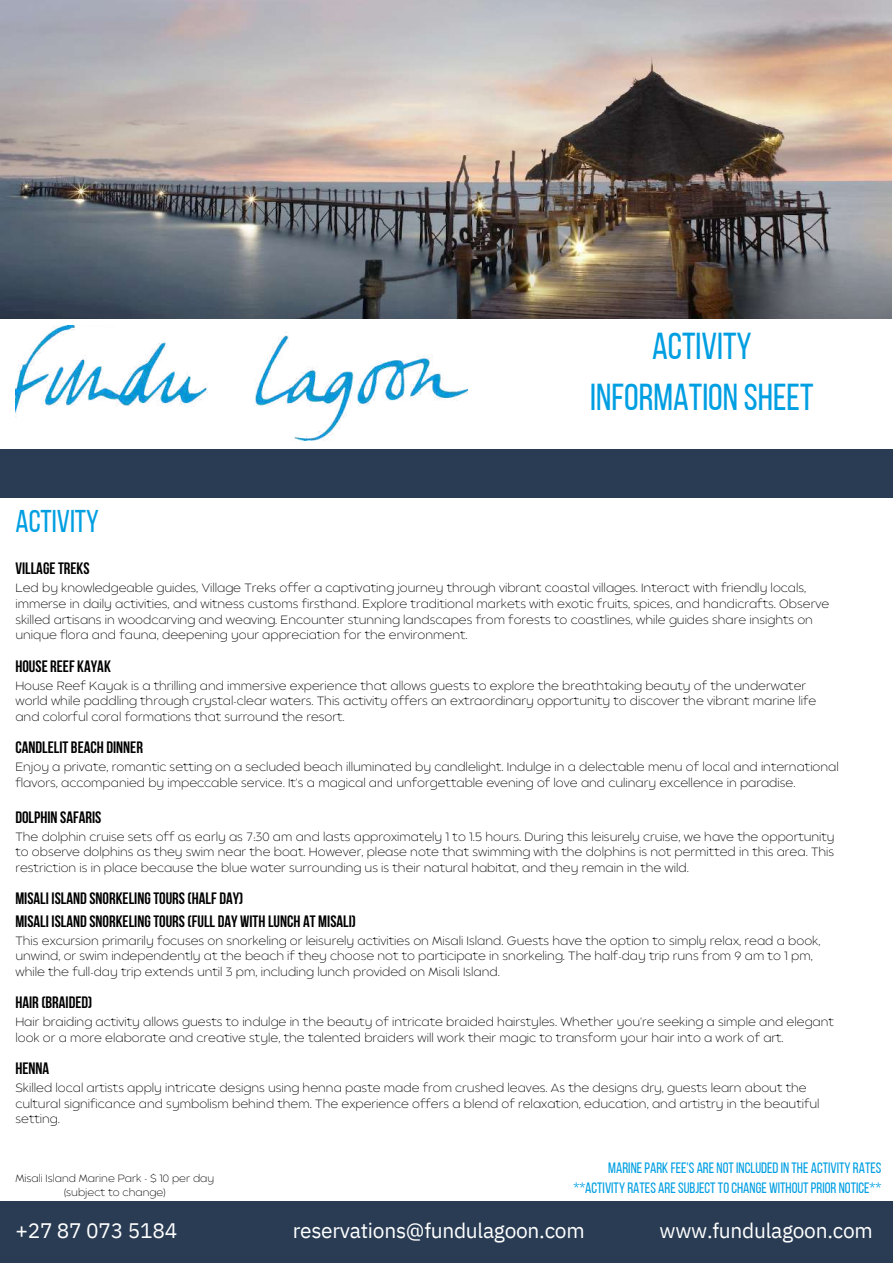
<style>
.page{position:relative;width:893px;height:1264px;background:#fff}
.page>*{position:absolute;margin:0;border:0;box-sizing:border-box;transform-origin:0 0}
.t1{font:37.35px/51.8px "Bebas Neue";color:#009fe2;text-align:center}
.t2{font:31.35px "Bebas Neue";color:#009fe2}
.t3{font:21px "IBM Plex Sans";letter-spacing:-.015em;color:#fff}
.t4{font:700 16.5px/22.5px "Bebas Neue";color:#000}
.t5{font:15px/20.2px "Bebas Neue";color:#009fe2;text-align:right}
.t6{font:200 12px/15.8px "Balgin";color:#000}
.t7{font:200 10.5px/14px "Balgin";color:#000;text-align:center}
</style>
<div class="page">
<img style="left:15px;top:326px;width:452px;height:114px">
<div style="left:0;top:1201px;width:892px;height:61px;background:#293c54"></div>
<img style="left:0;top:0;width:891px;height:319px">
<div style="left:0;top:449px;width:892px;height:49px;background:#293c54"></div>
<h2 class="t2" style="left:15px;top:509px;width:85px">ACTIVITY</h2>
<h1 class="t1" style="left:590px;top:323px;width:225px">ACTIVITY<br>INFORMATION SHEET</h1>
<h3 class="t4" style="left:15px;top:559px;width:76px">VILLAGETREKS</h3>
<p class="t6" style="left:15px;top:581px;width:815px">Led by knowledgeable guides, Village Treks offer a captivating journey through vibrant coastal villages. Interact with friendly locals, immerse in daily activities, and witness customs firsthand. Explore traditional markets with exotic fruits, spices, and handicrafts. Observe skilled artisans in woodcarving and weaving. Encounter stunning landscapes from forests to coastlines, while guides share insights on unique flora and fauna, deepening your appreciation for the environment.</p>
<h3 class="t4" style="left:15px;top:656px;width:97px">HOUSE REEF KAYAK</h3>
<p class="t6" style="left:15px;top:678px;width:802px">House Reef Kayak is a thrilling and immersive experience that allows guests to explore the breathtaking beauty of the underwater world while paddling through crystal-clear waters. This activity offers an extraordinary opportunity to discover the vibrant marine life and colorful coral formations that surround the resort.</p>
<h3 class="t4" style="left:15px;top:737px;width:129px">CANDLELIT BEACH DINNER</h3>
<p class="t6" style="left:15px;top:760px;width:824px">Enjoy a private, romantic setting on a secluded beach illuminated by candlelight. Indulge in a delectable menu of local and international flavors, accompanied by impeccable service. It's a magical and unforgettable evening of love and culinary excellence in paradise.</p>
<h3 class="t4" style="left:15px;top:807px;width:87px">DOLPHIN SAFARIS</h3>
<p class="t6" style="left:15px;top:829px;width:820px;text-align:justify">The dolphin cruise sets off as early as 7:30 am and lasts approximately 1 to 1.5 hours. During this leisurely cruise, we have the opportunity to observe dolphins as they swim near the boat. However, please note that swimming with the dolphins is not permitted in this area. This restriction is in place because the blue water surrounding us is their natural habitat, and they remain in the wild.</p>
<h3 class="t4" style="left:15px;top:888px;width:342px">MISALI ISLAND SNORKELINGTOURS(HALF DAY)<br>MISALI ISLAND SNORKELINGTOURS(FULL DAY WITH LUNCH AT MISALI)</h3>
<p class="t6" style="left:15px;top:933px;width:806px">This excursion primarily focuses on snorkeling or leisurely activities on Misali Island. Guests have the option to simply relax, read a book, unwind, or swim independently at the beach if they choose not to participate in snorkeling. The half-day trip runs from 9 am to 1 pm, while the full-day trip extends until 3 pm, including lunch provided on Misali Island.</p>
<h3 class="t4" style="left:15px;top:992px;width:78px">HAIR (BRAIDED)</h3>
<p class="t6" style="left:15px;top:1015px;width:820px">Hair braiding activity allows guests to indulge in the beauty of intricate braided hairstyles. Whether you're seeking a simple and elegant look or a more elaborate and creative style, the talented braiders will work their magic to transform your hair into a work of art.</p>
<h3 class="t4" style="left:15px;top:1058px;width:35px">HENNA</h3>
<p class="t6" style="left:15px;top:1081px;width:805px">Skilled local artists apply intricate designs using henna paste made from crushed leaves. As the designs dry, guests learn about the cultural significance and symbolism behind them. The experience offers a blend of relaxation, education, and artistry in the beautiful setting.</p>
<p class="t7" style="left:15px;top:1172px;width:200px">Misali Island Marine Park - $ 10 per day (subject to change)</p>
<h3 class="t3" style="left:15px;top:1216px;width:163px">+27 87 073 5184</h3>
<p class="t5" style="left:573px;top:1158px;width:309px">MARINEPARK FEE'S ARE NOTINCLUDEDIN THE ACTIVITY RATES **ACTIVITY RATES ARESUBJECTTOCHANGE WITHOUTPRIOR NOTICE**</p>
<h3 class="t3" style="left:293px;top:1216px;width:293px">reservations@fundulagoon.com</h3>
<h3 class="t3" style="left:659px;top:1216px;width:215px">www.fundulagoon.com</h3>
</div>
